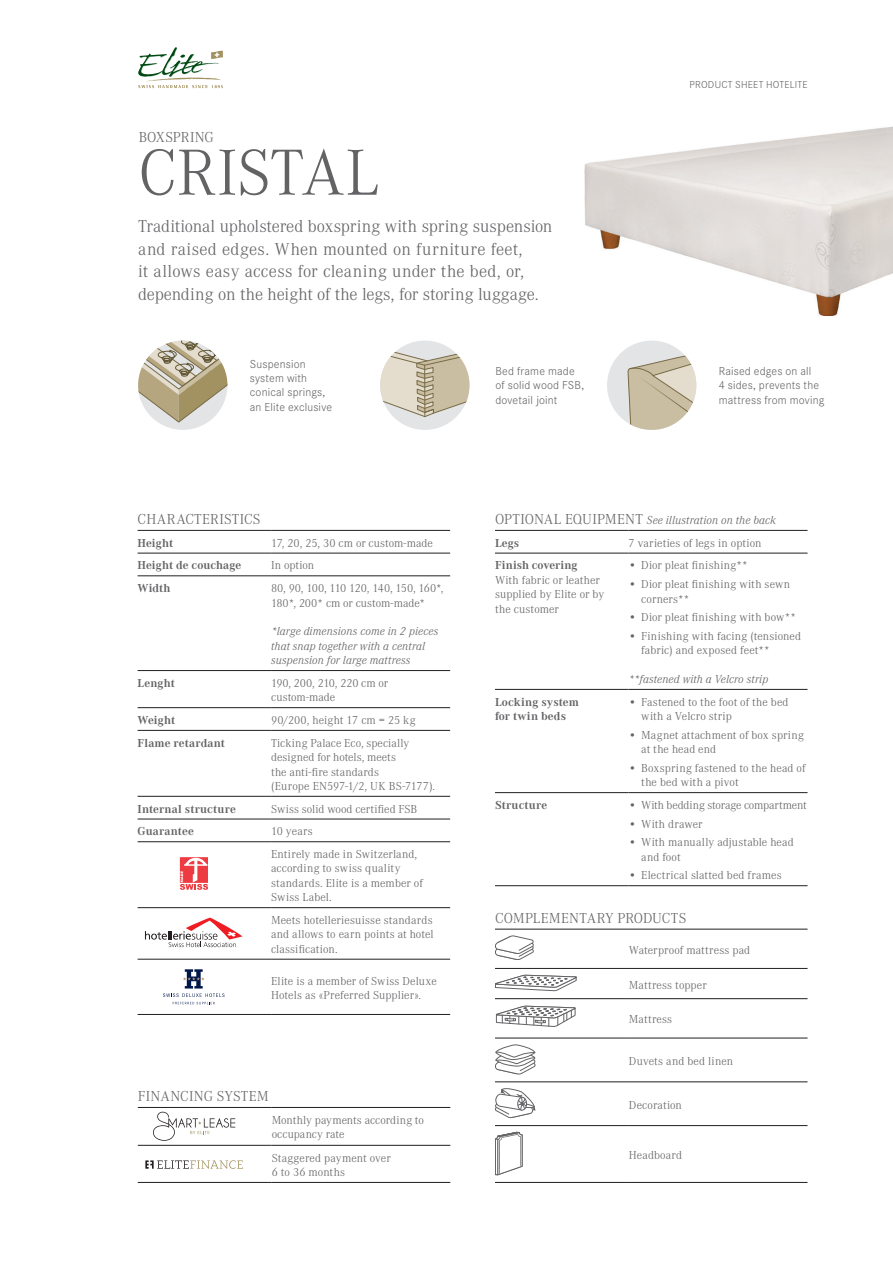
<style>
.page{position:relative;width:893px;height:1263px;background:#fff}
.page>*{position:absolute;margin:0;border:0;box-sizing:border-box;transform-origin:0 0}
.t1{font:300 67.5px "Corporate A Pro";letter-spacing:-.01em;color:#636366}
.t2{font:300 18px/22.5px "Corporate A Pro";letter-spacing:.005em;color:#636366}
.t3{font:300 15px "Corporate A Pro";letter-spacing:.01em;color:#636366}
.t4{font:300 12px/14.4px "Corporate A Pro";letter-spacing:.005em;color:#636366}
.t5{font:italic 300 12px/14.4px "Corporate A Pro";letter-spacing:.015em;color:#636366}
.t6{font:300 12px/14.4px "Corporate S Pro";letter-spacing:.015em;color:#636366}
.t7{font:700 12px/14.4px "Corporate A Pro";letter-spacing:.01em;color:#636366}
.t8{font:300 10.5px "Corporate S Pro";letter-spacing:.025em;color:#636366}
.s1{font-style:normal;font-size:15px}
.s2{font-weight:700;font-style:normal}
</style>
<div class="page">
<svg style="left:138px;top:47px;width:85px;height:41px"></svg>
<hr style="left:138px;top:530px;width:133px;height:1px;background:#231f20">
<hr style="left:271px;top:530px;width:179px;height:1px;background:#231f20">
<hr style="left:138px;top:553px;width:133px;height:1px;background:#231f20">
<hr style="left:271px;top:553px;width:179px;height:1px;background:#231f20">
<hr style="left:138px;top:575px;width:133px;height:1px;background:#231f20">
<hr style="left:271px;top:575px;width:179px;height:1px;background:#231f20">
<hr style="left:138px;top:670px;width:133px;height:1px;background:#231f20">
<hr style="left:271px;top:670px;width:179px;height:1px;background:#231f20">
<hr style="left:138px;top:707px;width:133px;height:1px;background:#231f20">
<hr style="left:271px;top:707px;width:179px;height:1px;background:#231f20">
<hr style="left:138px;top:730px;width:133px;height:1px;background:#231f20">
<hr style="left:271px;top:730px;width:179px;height:1px;background:#231f20">
<hr style="left:138px;top:796px;width:133px;height:1px;background:#231f20">
<hr style="left:271px;top:796px;width:179px;height:1px;background:#231f20">
<hr style="left:138px;top:819px;width:133px;height:1px;background:#231f20">
<hr style="left:271px;top:819px;width:179px;height:1px;background:#231f20">
<hr style="left:138px;top:841px;width:133px;height:1px;background:#231f20">
<hr style="left:271px;top:841px;width:179px;height:1px;background:#231f20">
<hr style="left:138px;top:907px;width:133px;height:1px;background:#231f20">
<hr style="left:271px;top:907px;width:179px;height:1px;background:#231f20">
<hr style="left:138px;top:959px;width:133px;height:1px;background:#231f20">
<hr style="left:271px;top:959px;width:179px;height:1px;background:#231f20">
<hr style="left:138px;top:1014px;width:133px;height:1px;background:#231f20">
<hr style="left:271px;top:1014px;width:179px;height:1px;background:#231f20">
<svg style="left:180px;top:857px;width:28px;height:32px"></svg>
<svg style="left:145px;top:917px;width:97px;height:30px"></svg>
<svg style="left:163px;top:969px;width:61px;height:35px"></svg>
<img style="left:584px;top:126px;width:309px;height:190px">
<div style="left:138px;top:341px;width:89px;height:89px;background:#e3e4e6;border-radius:50%"></div>
<svg style="left:138px;top:341px;width:89px;height:82px"></svg>
<div style="left:380px;top:341px;width:89px;height:89px;background:#e3e4e6;border-radius:50%"></div>
<svg style="left:380px;top:341px;width:89px;height:77px"></svg>
<div style="left:607px;top:341px;width:89px;height:89px;background:#e3e4e6;border-radius:50%"></div>
<svg style="left:627px;top:349px;width:69px;height:81px"></svg>
<hr style="left:495px;top:929px;width:134px;height:1px;background:#231f20">
<hr style="left:629px;top:929px;width:178px;height:1px;background:#231f20">
<hr style="left:495px;top:968px;width:134px;height:1px;background:#231f20">
<hr style="left:629px;top:968px;width:178px;height:1px;background:#231f20">
<hr style="left:495px;top:998px;width:134px;height:1px;background:#231f20">
<hr style="left:629px;top:998px;width:178px;height:1px;background:#231f20">
<hr style="left:495px;top:1038px;width:134px;height:1px;background:#231f20">
<hr style="left:629px;top:1038px;width:178px;height:1px;background:#231f20">
<hr style="left:495px;top:1081px;width:134px;height:1px;background:#231f20">
<hr style="left:629px;top:1081px;width:178px;height:1px;background:#231f20">
<hr style="left:495px;top:1125px;width:134px;height:1px;background:#231f20">
<hr style="left:629px;top:1125px;width:178px;height:1px;background:#231f20">
<hr style="left:495px;top:1182px;width:134px;height:1px;background:#231f20">
<hr style="left:629px;top:1182px;width:178px;height:1px;background:#231f20">
<svg style="left:495px;top:936px;width:39px;height:24px"></svg>
<svg style="left:495px;top:975px;width:82px;height:16px"></svg>
<svg style="left:495px;top:1005px;width:81px;height:22px"></svg>
<svg style="left:495px;top:1044px;width:40px;height:30px"></svg>
<svg style="left:495px;top:1088px;width:40px;height:30px"></svg>
<svg style="left:495px;top:1132px;width:27px;height:43px"></svg>
<hr style="left:138px;top:1107px;width:134px;height:1px;background:#231f20">
<hr style="left:272px;top:1107px;width:178px;height:1px;background:#231f20">
<hr style="left:138px;top:1145px;width:134px;height:1px;background:#231f20">
<hr style="left:272px;top:1145px;width:178px;height:1px;background:#231f20">
<hr style="left:138px;top:1182px;width:134px;height:1px;background:#231f20">
<hr style="left:272px;top:1182px;width:178px;height:1px;background:#231f20">
<svg style="left:153px;top:1112px;width:82px;height:29px"></svg>
<svg style="left:145px;top:1160px;width:98px;height:9px"></svg>
<hr style="left:495px;top:530px;width:133px;height:1px;background:#231f20">
<hr style="left:628px;top:530px;width:179px;height:1px;background:#231f20">
<hr style="left:495px;top:553px;width:133px;height:1px;background:#231f20">
<hr style="left:628px;top:553px;width:179px;height:1px;background:#231f20">
<hr style="left:495px;top:689px;width:133px;height:1px;background:#231f20">
<hr style="left:628px;top:689px;width:179px;height:1px;background:#231f20">
<hr style="left:495px;top:792px;width:133px;height:1px;background:#231f20">
<hr style="left:628px;top:792px;width:179px;height:1px;background:#231f20">
<hr style="left:495px;top:885px;width:133px;height:1px;background:#231f20">
<hr style="left:628px;top:885px;width:179px;height:1px;background:#231f20">
<p class="t3" style="left:139px;top:127px;width:77px">BOXSPRING</p>
<h1 class="t1" style="left:138px;top:127px;width:242px">CRISTAL</h1>
<h2 class="t2" style="left:138px;top:215px;width:416px">Traditional upholstered boxspring with spring suspension and raised edges. When mounted on furniture feet,<br>it allows easy access for cleaning under the bed, or, depending on the height of the legs, for storing luggage.</h2>
<p class="t8" style="left:689px;top:77px;width:119px">PRODUCT SHEET HOTELITE</p>
<p class="t6" style="left:250px;top:356px;width:84px">Suspension system with conical springs, an Elite exclusive</p>
<p class="t6" style="left:495px;top:363px;width:90px">Bed frame made of solid wood FSB, dovetail joint</p>
<p class="t6" style="left:719px;top:363px;width:107px">Raised edges on all<br>4 sides, prevents the mattress from moving</p>
<p class="t3" style="left:138px;top:509px;width:124px">CHARACTERISTICS</p>
<p class="t7" style="left:138px;top:535px;width:37px">Height</p>
<p class="t4" style="left:271px;top:535px;width:163px">17, 20, 25, 30 cm or custom-made</p>
<p class="t7" style="left:138px;top:558px;width:105px">Height de couchage</p>
<p class="t4" style="left:271px;top:558px;width:44px">In option</p>
<p class="t7" style="left:138px;top:580px;width:35px">Width</p>
<p class="t4" style="left:271px;top:580px;width:174px">80, 90, 100, 110 120, 140, 150, 160*,<br>180*, 200* cm or custom-made*</p>
<p class="t5" style="left:271px;top:624px;width:168px">*large dimensions come in 2 pieces that snap together with a central suspension for large mattress</p>
<p class="t7" style="left:138px;top:675px;width:39px">Lenght</p>
<p class="t4" style="left:271px;top:675px;width:119px">190, 200, 210, 220 cm or custom-made</p>
<p class="t7" style="left:138px;top:712px;width:39px">Weight</p>
<p class="t4" style="left:271px;top:712px;width:146px">90/200, height 17 cm = 25 kg</p>
<p class="t7" style="left:138px;top:735px;width:89px">Flame retardant</p>
<p class="t4" style="left:271px;top:735px;width:166px">Ticking Palace Eco, specially designed for hotels, meets<br>the anti-fire standards<br>(Europe EN597-1/2, UK BS-7177).</p>
<p class="t7" style="left:138px;top:801px;width:100px">Internal structure</p>
<p class="t4" style="left:271px;top:801px;width:148px">Swiss solid wood certified FSB</p>
<p class="t7" style="left:138px;top:824px;width:58px">Guarantee</p>
<p class="t4" style="left:271px;top:820px;width:148px;line-height:22.6px">10 years<br>Entirely made in Switzerland,</p>
<p class="t4" style="left:271px;top:861px;width:153px">according to swiss quality standards. Elite is a member of<br>Swiss Label.</p>
<p class="t4" style="left:271px;top:912px;width:164px;text-align:justify">Meets hotelleriesuisse standards and allows to earn points at hotel classification.</p>
<p class="t4" style="left:271px;top:973px;width:167px">Elite is a member of Swiss Deluxe<br>Hotels as «Preferred Supplier».</p>
<p class="t3" style="left:138px;top:1086px;width:132px">FINANCING SYSTEM</p>
<p class="t4" style="left:272px;top:1112px;width:154px">Monthly payments according to occupancy rate</p>
<p class="t4" style="left:272px;top:1150px;width:120px">Staggered payment over<br>6 to 36 months</p>
<p class="t5" style="left:495px;top:508px;width:283px;line-height:22.5px"><span class="s1">OPTIONAL EQUIPMENT</span> See illustration on the back<br><span class="s2">Legs</span></p>
<p class="t4" style="left:628px;top:535px;width:134px">7 varieties of legs in option</p>
<p class="t7" style="left:495px;top:558px;width:84px">Finish covering</p>
<p class="t4" style="left:495px;top:572px;width:111px">With fabric or leather supplied by Elite or by the customer</p>
<p class="t4" style="left:628px;top:558px;width:121px">• Dior pleat finishing**</p>
<p class="t4" style="left:641px;top:576px;width:151px;text-indent:-13px">• Dior pleat finishing with sewn corners**</p>
<p class="t4" style="left:628px;top:609px;width:169px">• Dior pleat finishing with bow**</p>
<p class="t4" style="left:641px;top:628px;width:161px;text-indent:-13px">• Finishing with facing (tensioned fabric) and exposed feet**</p>
<p class="t5" style="left:628px;top:671px;width:141px">**fastened with a Velcro strip</p>
<p class="t7" style="left:495px;top:694px;width:85px">Locking system for twin beds</p>
<p class="t4" style="left:641px;top:694px;width:149px;text-indent:-13px">• Fastened to the foot of the bed with a Velcro strip</p>
<p class="t4" style="left:641px;top:727px;width:164px;text-indent:-13px">• Magnet attachment of box spring at the head end</p>
<p class="t4" style="left:641px;top:760px;width:166px;text-indent:-13px">• Boxspring fastened to the head of the bed with a pivot</p>
<p class="t7" style="left:495px;top:797px;width:54px">Structure</p>
<p class="t4" style="left:628px;top:797px;width:180px">• With bedding storage compartment</p>
<p class="t4" style="left:628px;top:816px;width:75px">• With drawer</p>
<p class="t4" style="left:641px;top:835px;width:154px;text-indent:-13px">• With manually adjustable head and foot</p>
<p class="t4" style="left:628px;top:868px;width:155px">• Electrical slatted bed frames</p>
<p class="t3" style="left:495px;top:908px;width:193px">COMPLEMENTARY PRODUCTS</p>
<p class="t4" style="left:629px;top:942px;width:123px">Waterproof mattress pad</p>
<p class="t4" style="left:629px;top:977px;width:79px">Mattress topper</p>
<p class="t4" style="left:629px;top:1012px;width:45px">Mattress</p>
<p class="t4" style="left:629px;top:1053px;width:106px">Duvets and bed linen</p>
<p class="t4" style="left:629px;top:1097px;width:55px">Decoration</p>
<p class="t4" style="left:629px;top:1147px;width:55px">Headboard</p>
</div>
